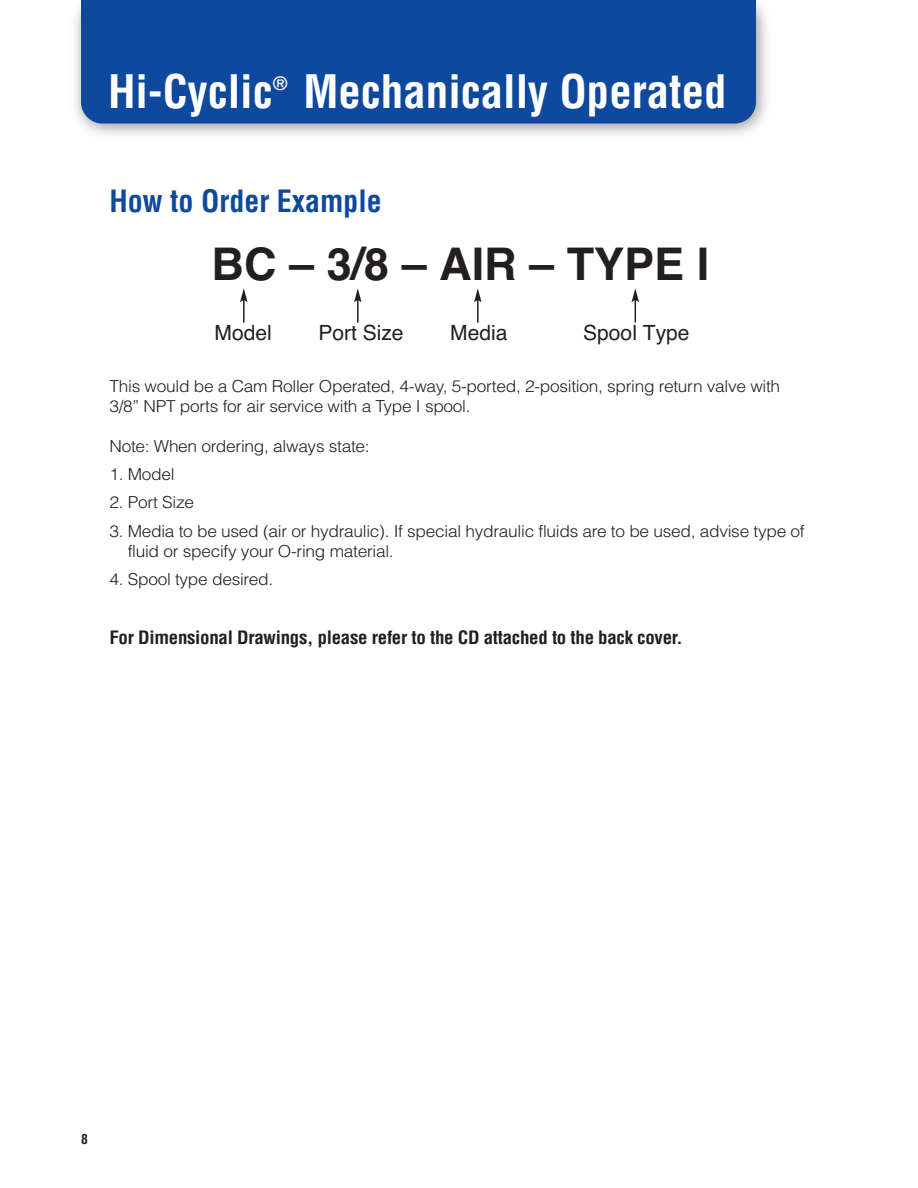
<style>
.page{position:relative;width:918px;height:1188px;background:#fff}
.page>*{position:absolute;margin:0;border:0;box-sizing:border-box;transform-origin:0 0}
.t1{font:700 condensed 45px "Helvetica";color:#fff}
.t2{font:700 45px "Helvetica";color:#231f20}
.t3{font:700 condensed 30px "Helvetica";color:#0f499d}
.t4{font:21px "Helvetica";color:#231f20}
.t5{font:700 condensed 18px "Helvetica";letter-spacing:-.015em;color:#231f20;scale:1.05 1}
.t6{font:700 condensed 18px "Helvetica";color:#fff}
.t7{font:300 16.5px/19.8px "Helvetica";letter-spacing:-.02em;color:#231f20;scale:1.05 1}
.t8{font:700 condensed 13.5px "Helvetica";color:#231f20}
</style>
<div class="page">
<div style="left:81px;top:1px;width:675px;height:123px;background:#0f499d;border-radius:22px"></div>
<div style="left:81px;top:0;width:675px;height:55px;background:#0f499d"></div>
<hr style="left:243px;top:300px;width:2px;height:23px;background:#231f20">
<svg style="left:240px;top:288px;width:8px;height:14px"></svg>
<hr style="left:477px;top:300px;width:2px;height:23px;background:#231f20">
<svg style="left:474px;top:288px;width:8px;height:14px"></svg>
<svg style="left:632px;top:288px;width:7px;height:35px"></svg>
<hr style="left:357px;top:300px;width:2px;height:23px;background:#231f20">
<svg style="left:354px;top:288px;width:8px;height:14px"></svg>
<h1 class="t1" style="left:108px;top:66px;width:166px">Hi-Cyclic</h1>
<p class="t6" style="left:273px;top:73px;width:16px">®</p>
<h1 class="t1" style="left:303px;top:66px;width:425px">Mechanically Operated</h1>
<h2 class="t3" style="left:110px;top:184px;width:274px">How to Order Example</h2>
<h1 class="t2" style="left:212px;top:238px;width:499px">BC – 3/8 – AIR – TYPE I</h1>
<p class="t4" style="left:215px;top:320px;width:59px">Model</p>
<p class="t4" style="left:318px;top:320px;width:87px">Port Size</p>
<p class="t4" style="left:450px;top:320px;width:59px">Media</p>
<p class="t4" style="left:583px;top:320px;width:108px">Spool Type</p>
<p class="t7" style="left:110px;top:377px;width:640px">This would be a Cam Roller Operated, 4-way, 5-ported, 2-position, spring return valve with<br>3/8” NPT ports for air service with a Type I spool.</p>
<p class="t7" style="left:110px;top:436px;width:249px">Note: When ordering, always state:</p>
<p class="t7" style="left:110px;top:464px;width:64px">1. Model</p>
<p class="t7" style="left:110px;top:493px;width:82px">2. Port Size</p>
<p class="t7" style="left:128px;top:521px;width:646px;text-indent:-18px">3. Media to be used (air or hydraulic). If special hydraulic fluids are to be used, advise type of fluid or specify your O-ring material.</p>
<p class="t7" style="left:110px;top:570px;width:157px">4. Spool type desired.</p>
<p class="t5" style="left:110px;top:627px;width:547px">For Dimensional Drawings, please refer to the CD attached to the back cover.</p>
<p class="t8" style="left:81px;top:1132px;width:8px">8</p>
</div>
